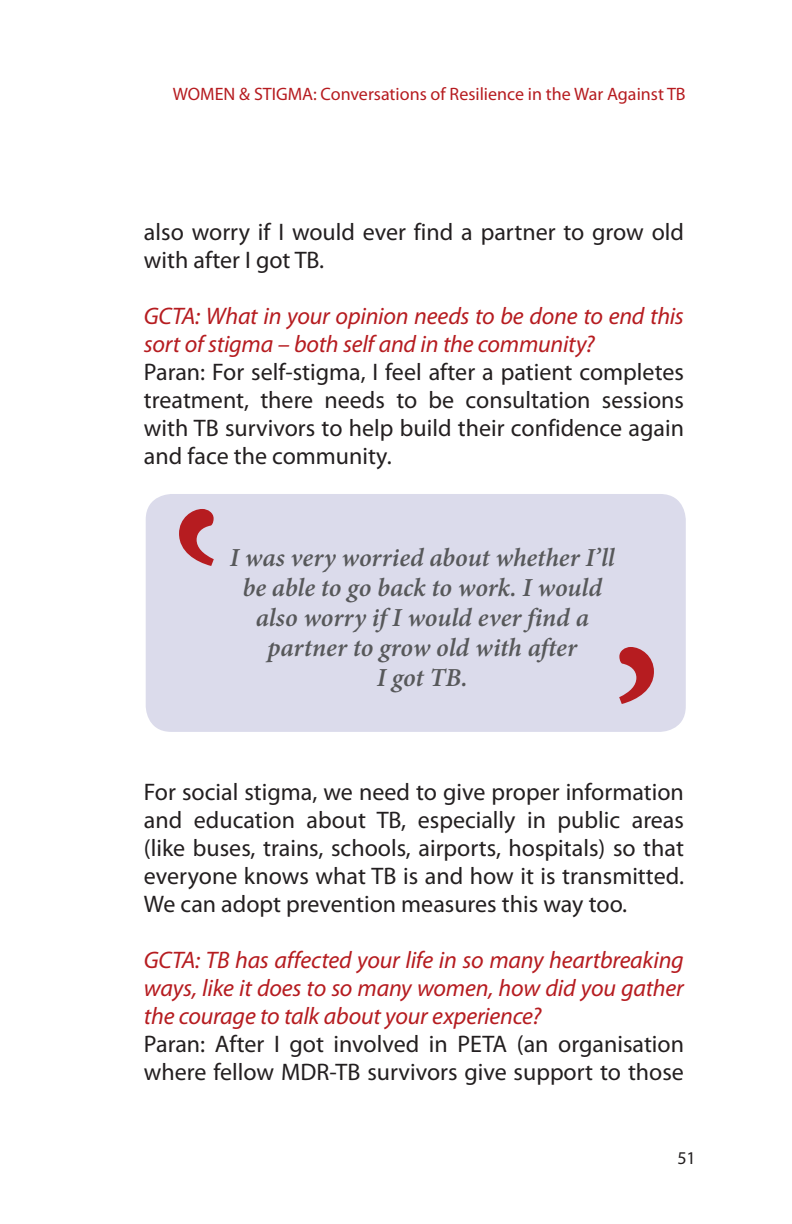
<style>
.page{position:relative;width:792px;height:1224px;background:#fff}
.page>*{position:absolute;margin:0;border:0;box-sizing:border-box;transform-origin:0 0}
.t1{font:700 200px "Minion Pro";color:#b61c20}
.t2{font:italic 600 26px/30px "Minion Pro";color:#57585a;text-align:center}
.t3{font:24px/28px "Myriad Pro";color:#231f20}
.t4{font:italic 24px/28px "Myriad Pro";letter-spacing:-.01em;color:#b61c20}
.t5{font:18px "Myriad Pro";color:#b61c20}
.t6{font:18px "Myriad Pro";color:#231f20}
</style>
<div class="page">
<div style="left:146px;top:494px;width:540px;height:238px;background:#dbdbeb;border-radius:26px"></div>
<p class="t5" style="left:173px;top:83px;width:514px">WOMEN &amp; STIGMA: Conversations of Resilience in the War Against TB</p>
<p class="t3" style="left:144px;top:218px;width:542px">also worry if I would ever find a partner to grow old with after I got TB.</p>
<p class="t4" style="left:144px;top:302px;width:541px">GCTA: What in your opinion needs to be done to end this sort of stigma – both self and in the community?</p>
<p class="t3" style="left:144px;top:358px;width:542px;text-align:justify">Paran: For self-stigma, I feel after a patient completes treatment, there needs to be consultation sessions with TB survivors to help build their confidence again and face the community.</p>
<p class="t2" style="left:230px;top:542px;width:387px">I was very worried about whether I’ll be able to go back to work. I would also worry if I would ever find a partner to grow old with after<br>I got TB.</p>
<h1 class="t1" style="left:660px;top:765px;width:50px;rotate:-180deg">‘</h1>
<p class="t3" style="left:144px;top:778px;width:542px;text-align:justify">For social stigma, we need to give proper information and education about TB, especially in public areas (like buses, trains, schools, airports, hospitals) so that everyone knows what TB is and how it is transmitted.<br>We can adopt prevention measures this way too.</p>
<p class="t4" style="left:144px;top:946px;width:541px;text-align:justify">GCTA: TB has affected your life in so many heartbreaking ways, like it does to so many women, how did you gather the courage to talk about your experience?</p>
<p class="t3" style="left:144px;top:1030px;width:542px">Paran: After I got involved in PETA (an organisation where fellow MDR-TB survivors give support to those</p>
<p class="t6" style="left:677px;top:1147px;width:20px">51</p>
</div>
